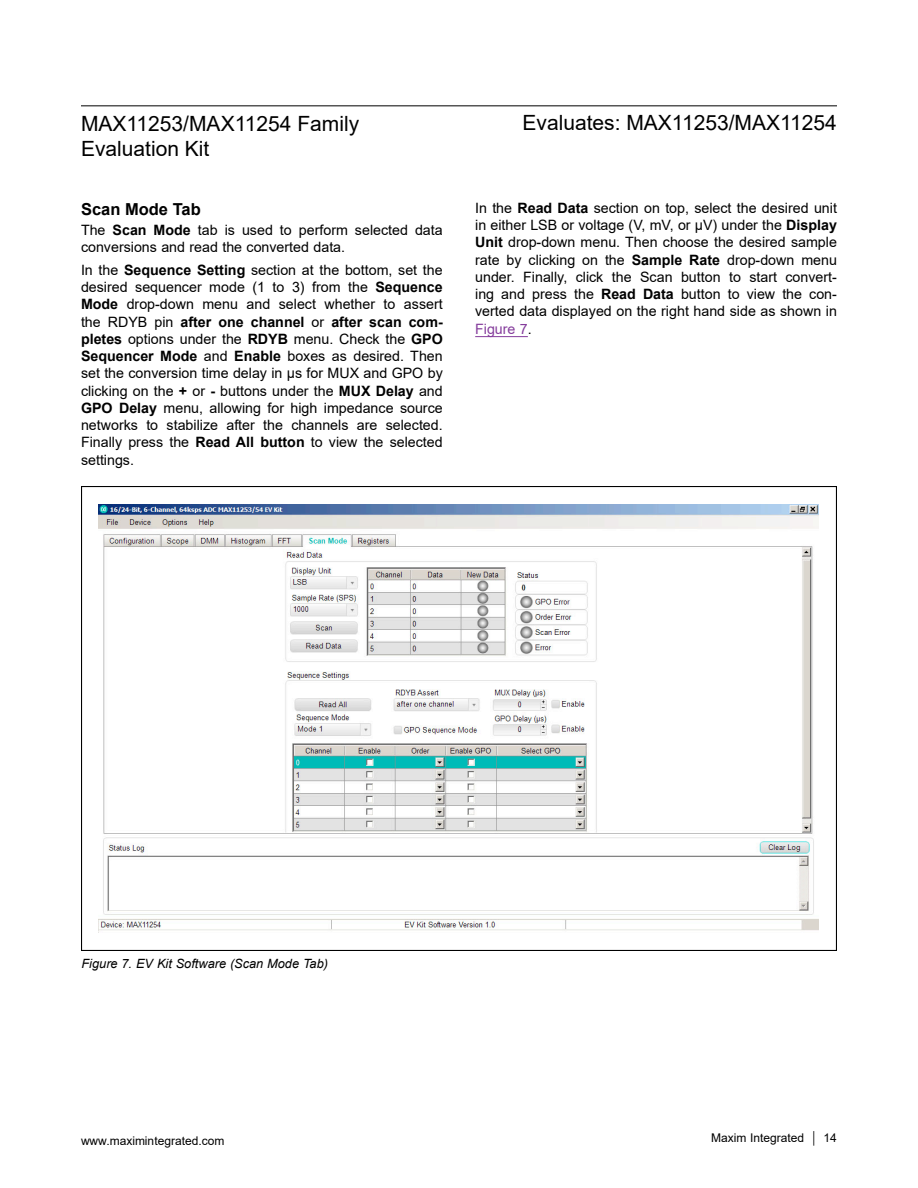
<style>
.page{position:relative;width:918px;height:1188px;background:#fff}
.page>*{position:absolute;margin:0;border:0;box-sizing:border-box;transform-origin:0 0}
.t1{font:21px "Arial";color:#000}
.H2{font:700 16.5px "Arial";color:#000}
.Body_Text{font:14.25px/17.2px "Arial";color:#000;text-align:justify}
.Caption_-_Figures{font:italic 12.75px "Arial";color:#000}
.t2{font:12px "Arial";color:#000}
.s1{font-weight:700}
.s2{color:#853d9c}
</style>
<div class="page">
<hr style="left:81px;top:105px;width:756px;height:1px;background:#000">
<hr style="left:475px;top:336px;width:53px;height:1px;background:#853d9c">
<img style="left:99px;top:505px;width:720px;height:426px">
<h1 class="t1" style="left:81px;top:109px;width:280px">MAX11253/MAX11254 Family</h1>
<h1 class="t1" style="left:523px;top:108px;width:316px">Evaluates: MAX11253/MAX11254</h1>
<h1 class="t1" style="left:81px;top:134px;width:130px">Evaluation Kit</h1>
<p class="H2" style="left:81px;top:197px;width:121px">Scan Mode Tab</p>
<p class="Body_Text" style="left:81px;top:221px;width:363px">The <span class="s1">Scan Mode</span> tab is used to perform selected data conversions and read the converted data.</p>
<p class="Body_Text" style="left:81px;top:261px;width:363px">In the <span class="s1">Sequence Setting</span> section at the bottom, set the desired sequencer mode (1 to 3) from the <span class="s1">Sequence Mode</span> drop-down menu and select whether to assert the RDYB pin <span class="s1">after one channel</span> or <span class="s1">after scan com&shy;pletes</span> options under the <span class="s1">RDYB</span> menu. Check the <span class="s1">GPO Sequencer Mode</span> and <span class="s1">Enable</span> boxes as desired. Then set the conversion time delay in µs for MUX and GPO by clicking on the <span class="s1">+</span> or <span class="s1">-</span> buttons under the <span class="s1">MUX Delay</span> and <span class="s1">GPO Delay</span> menu, allowing for high impedance source networks to stabilize after the channels are selected.<br>Finally press the <span class="s1">Read All button</span> to view the selected settings.</p>
<p class="Body_Text" style="left:475px;top:199px;width:363px">In the <span class="s1">Read Data</span> section on top, select the desired unit in either LSB or voltage (V, mV, or µV) under the <span class="s1">Display Unit</span> drop-down menu. Then choose the desired sample rate by clicking on the <span class="s1">Sample Rate</span> drop-down menu under. Finally, click the Scan button to start convert&shy;ing and press the <span class="s1">Read Data</span> button to view the con&shy;verted data displayed on the right hand side as shown in <span class="s2">Figure 7</span>.</p>
<p class="Caption_-_Figures" style="left:82px;top:955px;width:248px">Figure 7. EV Kit Software (Scan Mode Tab)</p>
<p class="t2" style="left:81px;top:1132px;width:145px">www.maximintegrated.com</p>
<p class="t2" style="left:711px;top:1129px;width:127px">Maxim Integrated │ 14</p>
</div>
